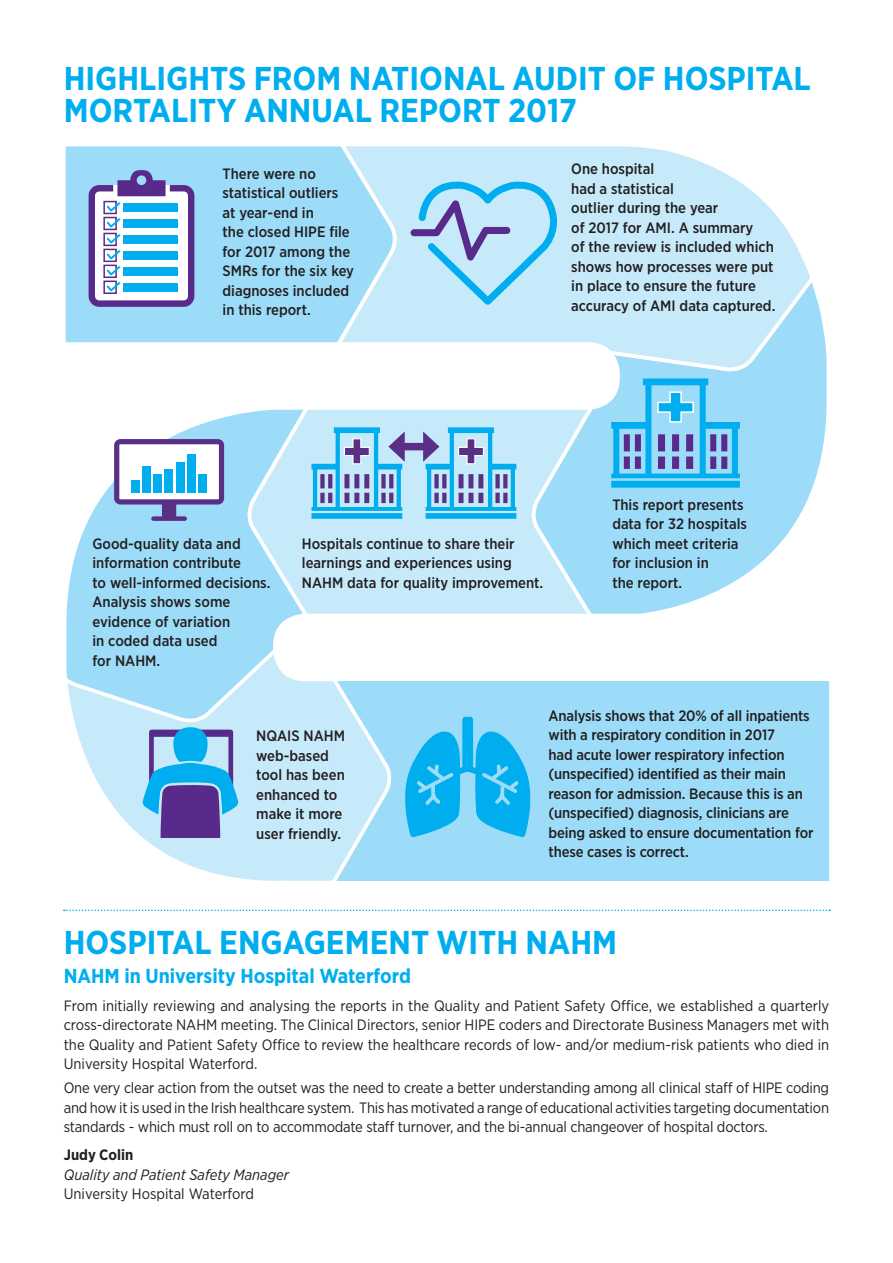
<style>
.page{position:relative;width:893px;height:1263px;background:#fff}
.page>*{position:absolute;margin:0;border:0;box-sizing:border-box;transform-origin:0 0}
.t1{font:700 33px/31.5px "Gotham Narrow";color:#00aeef}
.t2{font:700 20.25px "Gotham Narrow";color:#00aeef}
.t3{font:500 15px/19.5px "Gotham Narrow";color:#231f20}
.t4{font:15px/19.5px "Gotham Narrow";letter-spacing:-.005em;color:#231f20;text-align:justify}
.t5{font:italic 15px "Gotham Narrow";color:#231f20}
.t6{font:700 15px "Gotham Narrow";color:#231f20}
</style>
<div class="page">
<div style="left:394px;top:681px;width:435px;height:200px;background:#9cdcf8"></div>
<svg style="left:75px;top:681px;width:319px;height:200px"></svg>
<svg style="left:66px;top:413px;width:287px;height:313px"></svg>
<svg style="left:245px;top:409px;width:284px;height:212px;background:#c3e9fa"></svg>
<svg style="left:529px;top:303px;width:298px;height:311px"></svg>
<svg style="left:399px;top:146px;width:419px;height:227px"></svg>
<svg style="left:64px;top:909px;width:766px;height:2px"></svg>
<svg style="left:65px;top:146px;width:334px;height:197px;background:#a2def8"></svg>
<svg style="left:89px;top:170px;width:105px;height:137px"></svg>
<div style="left:123px;top:283px;width:55px;height:9px;background:#00aeef"></div>
<svg style="left:143px;top:727px;width:95px;height:111px;background:#6292ce"></svg>
<svg style="left:611px;top:378px;width:129px;height:110px;background:#66bdeb"></svg>
<div style="left:398px;top:443px;width:31px;height:7px;background:#5a3087"></div>
<svg style="left:311px;top:427px;width:94px;height:92px;background:#80bde5"></svg>
<svg style="left:423px;top:427px;width:93px;height:92px;background:#7fbce5"></svg>
<svg style="left:411px;top:181px;width:148px;height:124px;background:#a2d5f1"></svg>
<svg style="left:404px;top:717px;width:127px;height:120px;background:#3fc0f2"></svg>
<div style="left:311px;top:649px;width:546px;height:32px;background:#fff"></div>
<svg style="left:114px;top:439px;width:110px;height:82px"></svg>
<div style="left:131px;top:480px;width:8px;height:13px;background:#00aeef"></div>
<div style="left:142px;top:466px;width:8px;height:27px;background:#00aeef"></div>
<div style="left:154px;top:474px;width:8px;height:19px;background:#00aeef"></div>
<div style="left:165px;top:470px;width:8px;height:23px;background:#00aeef"></div>
<div style="left:176px;top:462px;width:8px;height:31px;background:#00aeef"></div>
<div style="left:187px;top:454px;width:8px;height:39px;background:#00aeef"></div>
<div style="left:199px;top:474px;width:8px;height:19px;background:#00aeef"></div>
<h1 class="t1" style="left:64px;top:63px;width:749px">HIGHLIGHTS FROM NATIONAL AUDIT OF HOSPITAL<br>MORTALITY ANNUAL REPORT 2017</h1>
<p class="t3" style="left:223px;top:163px;width:133px">There were no statistical outliers at year-end in<br>the closed HIPE file for 2017 among the<br>SMRs for the six key diagnoses included in this report.</p>
<p class="t3" style="left:571px;top:159px;width:206px">One hospital<br>had a statistical<br>outlier during the year<br>of 2017 for AMI. A summary<br>of the review is included which shows how processes were put in place to ensure the future accuracy of AMI data captured.</p>
<p class="t3" style="left:92px;top:534px;width:180px">Good-quality data and information contribute<br>to well-informed decisions.<br>Analysis shows some evidence of variation<br>in coded data used<br>for NAHM.</p>
<p class="t3" style="left:302px;top:534px;width:243px">Hospitals continue to share their learnings and experiences using<br>NAHM data for quality improvement.</p>
<p class="t3" style="left:612px;top:494px;width:136px">This report presents data for 32 hospitals which meet criteria for inclusion in<br>the report.</p>
<p class="t3" style="left:256px;top:726px;width:90px">NQAIS NAHM web-based tool has been enhanced to make it more user friendly.</p>
<p class="t3" style="left:549px;top:705px;width:266px">Analysis shows that 20% of all inpatients with a respiratory condition in 2017<br>had acute lower respiratory infection (unspecified) identified as their main reason for admission. Because this is an (unspecified) diagnosis, clinicians are being asked to ensure documentation for these cases is correct.</p>
<h1 class="t1" style="left:64px;top:926px;width:555px">HOSPITAL ENGAGEMENT WITH NAHM</h1>
<h2 class="t2" style="left:64px;top:963px;width:349px">NAHM in University Hospital Waterford</h2>
<p class="t4" style="left:64px;top:995px;width:767px">From initially reviewing and analysing the reports in the Quality and Patient Safety Office, we established a quarterly cross-directorate NAHM meeting. The Clinical Directors, senior HIPE coders and Directorate Business Managers met with the Quality and Patient Safety Office to review the healthcare records of low- and/or medium-risk patients who died in University Hospital Waterford.</p>
<p class="t4" style="left:64px;top:1078px;width:767px">One very clear action from the outset was the need to create a better understanding among all clinical staff of HIPE coding and how it is used in the Irish healthcare system. This has motivated a range of educational activities targeting documentation standards - which must roll on to accommodate staff turnover, and the bi-annual changeover of hospital doctors.</p>
<p class="t6" style="left:64px;top:1145px;width:71px">Judy Colin</p>
<p class="t5" style="left:64px;top:1165px;width:227px">Quality and Patient Safety Manager</p>
<p class="t4" style="left:64px;top:1184px;width:192px">University Hospital Waterford</p>
</div>
